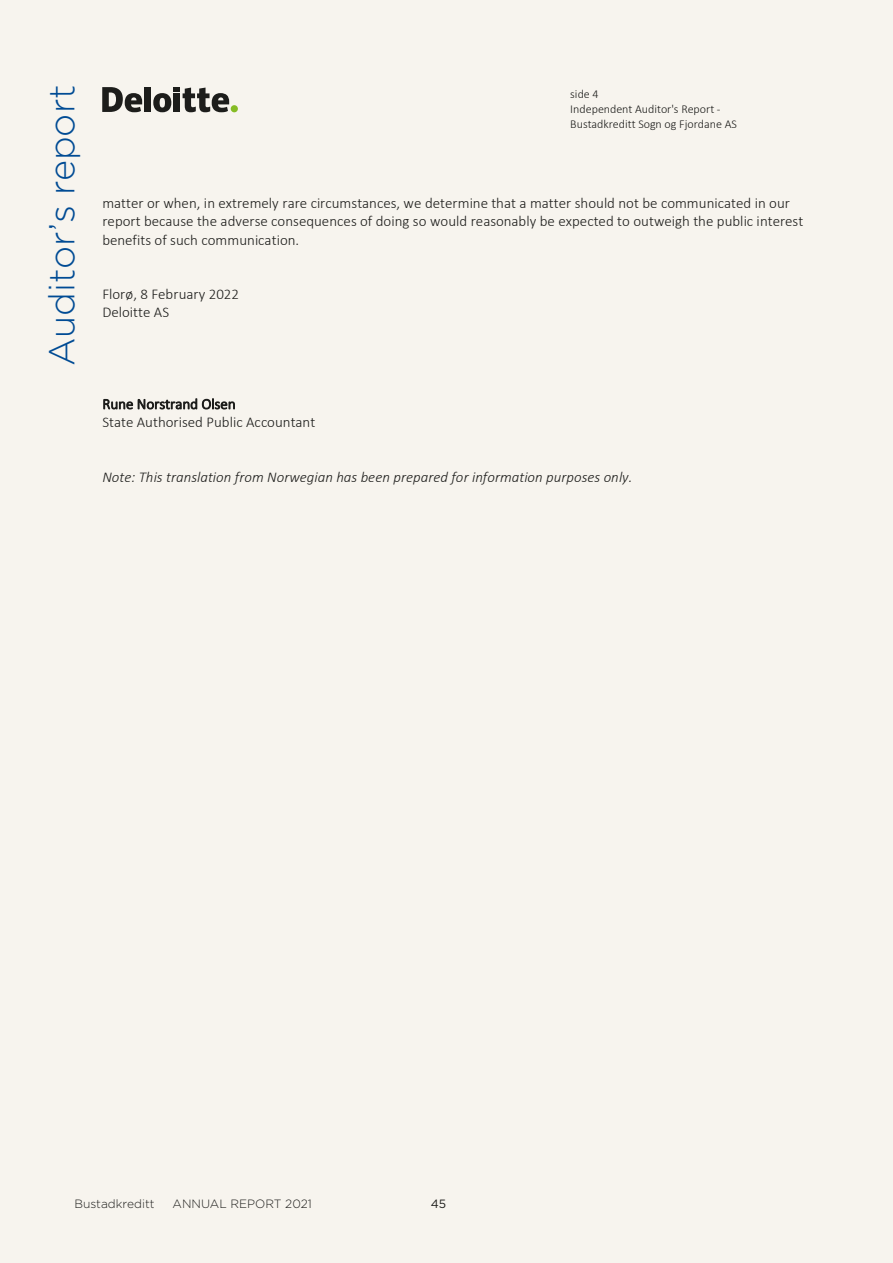
<style>
.page{position:relative;width:893px;height:1263px;background:#f7f4ee}
.page>*{position:absolute;margin:0;border:0;box-sizing:border-box;transform-origin:0 0}
.t1{font:300 36px "Gotham";color:#004b94}
.t2{font:300 15px/18.3px "Calibri";color:#1d1d1b}
.t3{font:italic 300 15px "Calibri";color:#1d1d1b}
.t4{font:300 12px/14.7px "Calibri";color:#1d1d1b}
.t5{font:300 12px "Gotham";color:#1d1d1b}
.t6{font:12px "Gotham";color:#1d1d1b}
</style>
<div class="page">
<div style="left:231px;top:105px;width:7px;height:7px;background:#86bc25;border-radius:50%"></div>
<div style="left:145px;top:87px;width:6px;height:25px;background:#1d1d1b"></div>
<svg style="left:153px;top:87px;width:76px;height:25px"></svg>
<svg style="left:102px;top:87px;width:40px;height:25px"></svg>
<p class="t1" style="left:39px;top:366px;width:283px;rotate:-90deg">Auditor’s report</p>
<p class="t4" style="left:570px;top:87px;width:168px">side 4<br>Independent Auditor's Report -<br>Bustadkreditt Sogn og Fjordane AS</p>
<p class="t2" style="left:102px;top:194px;width:703px">matter or when, in extremely rare circumstances, we determine that a matter should not be communicated in our report because the adverse consequences of doing so would reasonably be expected to outweigh the public interest benefits of such communication.</p>
<p class="t2" style="left:102px;top:285px;width:138px">Florø, 8 February 2022<br>Deloitte AS</p>
<p class="t2" style="left:102px;top:395px;width:215px">Rune Norstrand Olsen<br>State Authorised Public Accountant</p>
<p class="t3" style="left:102px;top:468px;width:531px">Note: This translation from Norwegian has been prepared for information purposes only.</p>
<p class="t5" style="left:74px;top:1196px;width:82px">Bustadkreditt</p>
<p class="t5" style="left:173px;top:1196px;width:141px">ANNUAL REPORT 2021</p>
<p class="t6" style="left:431px;top:1196px;width:17px">45</p>
</div>
